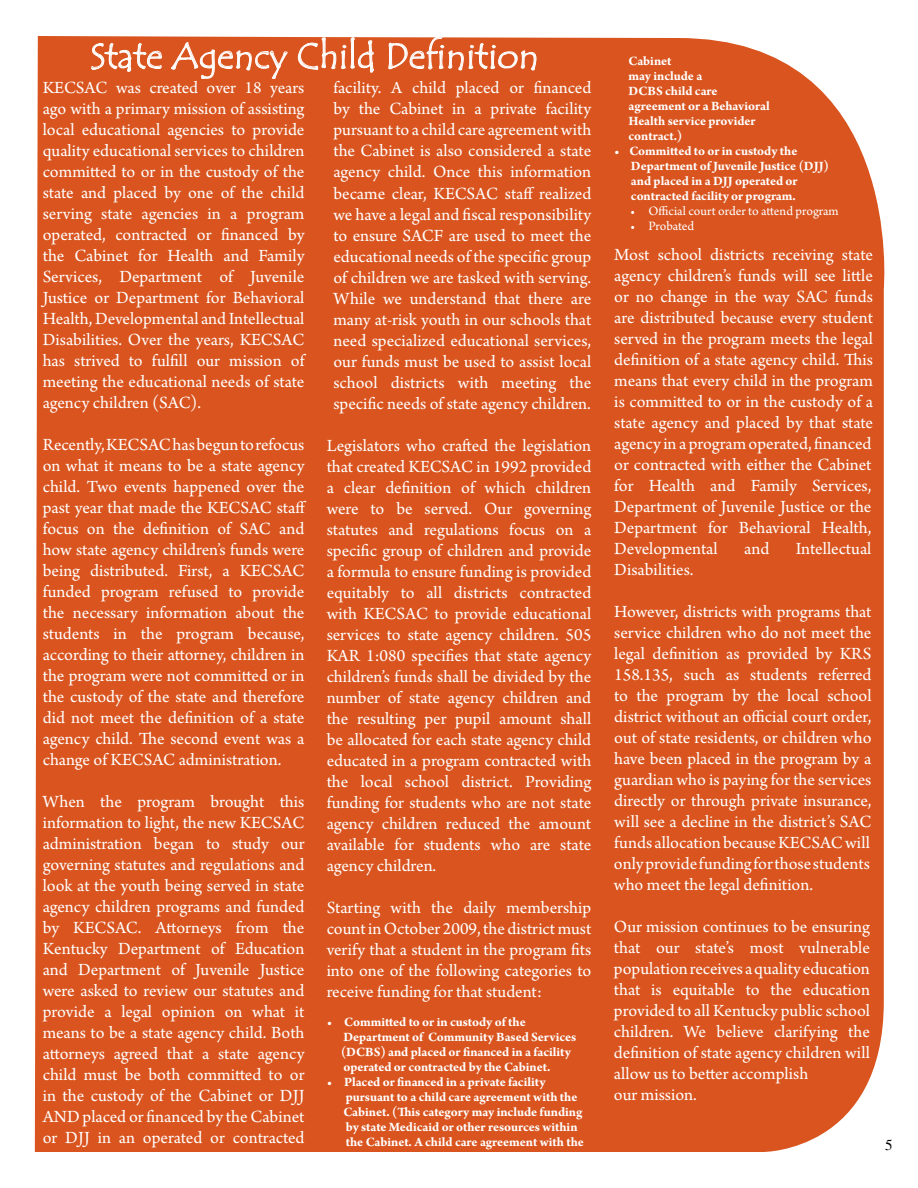
<style>
.page{position:relative;width:918px;height:1188px;background:#fff}
.page>*{position:absolute;margin:0;border:0;box-sizing:border-box;transform-origin:0 0}
.t1{font:36px "Tempus Sans ITC";color:#fff}
.t2{font:18px/21px "Arno Pro";color:#fff;text-align:justify}
.t3{font:15px "Times";color:#000}
.t4{font:700 13.5px/15px "Arno Pro";letter-spacing:-.005em;color:#fff}
.t5{font:13.5px "Arno Pro";letter-spacing:-.005em;color:#fff}
</style>
<div class="page">
<div style="left:35px;top:36px;width:850px;height:1116px;background:#d9541e"></div>
<svg style="left:91px;top:43px;width:71px;height:29px"></svg>
<svg style="left:171px;top:42px;width:117px;height:38px"></svg>
<svg style="left:298px;top:37px;width:76px;height:36px"></svg>
<svg style="left:388px;top:36px;width:149px;height:39px"></svg>
<h1 class="t1" style="left:90px;top:33px;width:450px">State Agency Child Definition</h1>
<p class="t2" style="left:43px;top:78px;width:263px">KECSAC was created over 18 years ago with a primary mission of assisting local educational agencies to provide quality educational services to children committed to or in the custody of the state and placed by one of the child serving state agencies in a program operated, contracted or financed by the Cabinet for Health and Family Services, Department of Juvenile Justice or Department for Behavioral Health, Developmental and Intellectual Disabilities. Over the years, KECSAC has strived to fulfill our mission of meeting the educational needs of state agency children (SAC).</p>
<p class="t2" style="left:43px;top:435px;width:265px">Recently, KECSAC has begun to refocus on what it means to be a state agency child. Two events happened over the past year that made the KECSAC staff focus on the definition of SAC and how state agency children’s funds were being distributed. First, a KECSAC funded program refused to provide the necessary information about the students in the program because, according to their attorney, children in the program were not committed or in the custody of the state and therefore did not meet the definition of a state agency child. The second event was a change of KECSAC administration.</p>
<p class="t2" style="left:43px;top:792px;width:263px">When the program brought this information to light, the new KECSAC administration began to study our governing statutes and regulations and look at the youth being served in state agency children programs and funded by KECSAC. Attorneys from the Kentucky Department of Education and Department of Juvenile Justice were asked to review our statutes and provide a legal opinion on what it means to be a state agency child. Both attorneys agreed that a state agency child must be both committed to or in the custody of the Cabinet or DJJ AND placed or financed by the Cabinet or DJJ in an operated or contracted</p>
<p class="t2" style="left:333px;top:79px;width:259px">facility. A child placed or financed by the Cabinet in a private facility pursuant to a child care agreement with the Cabinet is also considered a state agency child. Once this information became clear, KECSAC staff realized we have a legal and fiscal responsibility to ensure SACF are used to meet the educational needs of the specific group of children we are tasked with serving.<br>While we understand that there are many at-risk youth in our schools that need specialized educational services, our funds must be used to assist local school districts with meeting the specific needs of state agency children.</p>
<p class="t2" style="left:327px;top:436px;width:266px">Legislators who crafted the legislation that created KECSAC in 1992 provided a clear definition of which children were to be served. Our governing statutes and regulations focus on a specific group of children and provide a formula to ensure funding is provided equitably to all districts contracted with KECSAC to provide educational services to state agency children. 505<br>KAR 1:080 specifies that state agency children’s funds shall be divided by the number of state agency children and the resulting per pupil amount shall be allocated for each state agency child educated in a program contracted with the local school district. Providing funding for students who are not state agency children reduced the amount available for students who are state agency children.</p>
<p class="t2" style="left:327px;top:898px;width:266px">Starting with the daily membership count in October 2009, the district must verify that a student in the program fits into one of the following categories to receive funding for that student:</p>
<p class="t4" style="left:341px;top:1015px;width:237px;text-indent:-14px">• Committed to or in custody of the Department of Community Based Services (DCBS) and placed or financed in a facility operated or contracted by the Cabinet.</p>
<p class="t4" style="left:343px;top:1075px;width:242px;text-indent:-17px">• Placed or financed in a private facility pursuant to a child care agreement with the Cabinet. (This category may include funding by state Medicaid or other resources within the Cabinet. A child care agreement with the</p>
<p class="t4" style="left:629px;top:54px;width:143px">Cabinet<br>may include a<br>DCBS child care agreement or a Behavioral<br>Health service provider contract.)</p>
<p class="t4" style="left:631px;top:144px;width:199px;text-indent:-17px">• Committed to or in custody the<br>Department of Juvenile Justice (DJJ) and placed in a DJJ operated or contracted facility or program.</p>
<p class="t5" style="left:630px;top:203px;width:210px">• Official court order to attend program</p>
<p class="t5" style="left:630px;top:218px;width:65px">• Probated</p>
<p class="t2" style="left:614px;top:245px;width:260px">Most school districts receiving state agency children’s funds will see little or no change in the way SAC funds are distributed because every student served in the program meets the legal definition of a state agency child. This means that every child in the program is committed to or in the custody of a state agency and placed by that state agency in a program operated, financed or contracted with either the Cabinet for Health and Family Services, Department of Juvenile Justice or the Department for Behavioral Health, Developmental</p>
<p class="t2" style="left:744px;top:539px;width:27px">and</p>
<p class="t2" style="left:796px;top:539px;width:77px">Intellectual</p>
<p class="t2" style="left:614px;top:560px;width:81px">Disabilities.</p>
<p class="t2" style="left:614px;top:602px;width:259px">However, districts with programs that service children who do not meet the legal definition as provided by KRS 158.135, such as students referred to the program by the local school district without an official court order, out of state residents, or children who have been placed in the program by a guardian who is paying for the services directly or through private insurance, will see a decline in the district’s SAC funds allocation because KECSAC will only provide funding for those students who meet the legal definition.</p>
<p class="t2" style="left:614px;top:917px;width:258px;text-align:left">Our mission continues to be ensuring that our state’s most vulnerable population receives a quality education that is equitable to the education provided to all Kentucky public school children. We believe clarifying the definition of state agency children will allow us to better accomplish<br>our mission.</p>
<p class="t3" style="left:885px;top:1136px;width:9px">5</p>
</div>
